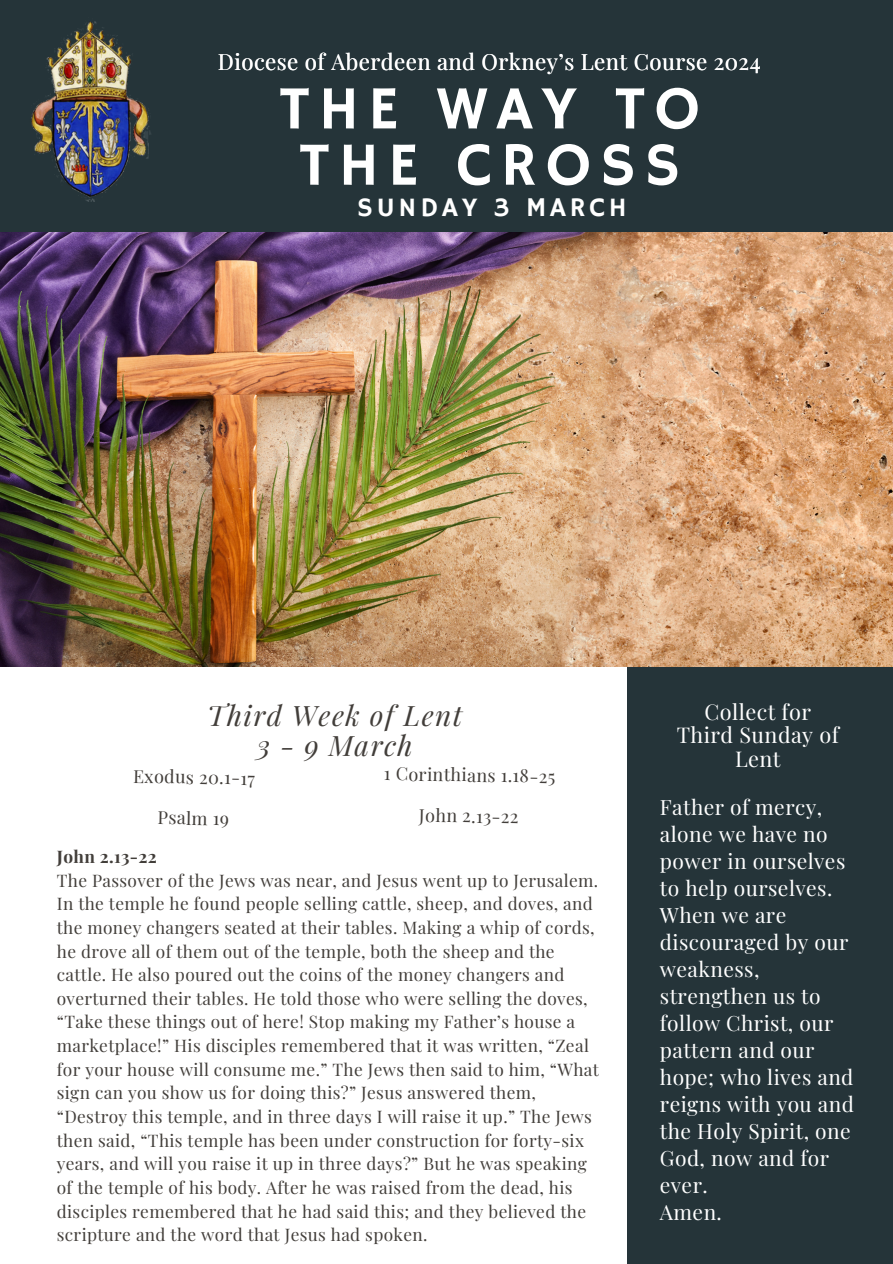
<style>
.page{position:relative;width:893px;height:1264px;background:#fff}
.page>*{position:absolute;margin:0;border:0;box-sizing:border-box;transform-origin:0 0}
.t1{font:61.5px/56.2px "Hammersmith One";letter-spacing:.14em;color:#fff;text-align:center}
.t2{font:italic 28.05px/30.3px "Playfair Display";letter-spacing:.05em;color:#423e3a;text-align:center}
.t3{font:27px "Hammersmith One";letter-spacing:.14em;color:#fff}
.t4{font:22.2px "Playfair Display";letter-spacing:.02em;color:#fff}
.t5{font:21.6px/23.7px "Playfair Display";letter-spacing:.02em;color:#fff;text-align:center}
.t6{font:21px/27px "Playfair Display";letter-spacing:.02em;color:#fff}
.t7{font:18px "Playfair Display";color:#423e3a}
.t8{font:17.25px/23.7px "Playfair Display";letter-spacing:.02em;color:#423e3a}
.t9{font:700 17.25px "Playfair Display";letter-spacing:.02em;color:#423e3a}
</style>
<div class="page">
<div style="left:627px;top:634px;width:265px;height:629px;background:#253439"></div>
<img style="left:0;top:232px;width:892px;height:434px">
<div style="left:0;top:0;width:892px;height:232px;background:#253439"></div>
<img style="left:31px;top:21px;width:120px;height:180px">
<p class="t4" style="left:218px;top:46px;width:544px">Diocese of Aberdeen and Orkney’s Lent Course 2024</p>
<p class="t1" style="left:279px;top:83px;width:422px">THE WAY TO<br>THE CROSS</p>
<p class="t3" style="left:357px;top:192px;width:271px">SUNDAY 3 MARCH</p>
<p class="t2" style="left:207px;top:699px;width:257px">Third Week of Lent<br>3 - 9 March</p>
<h3 class="t7" style="left:133px;top:763px;width:123px;rotate:1deg">Exodus 20.1-17</h3>
<h1 class="t7" style="left:158px;top:804px;width:73px;rotate:1deg">Psalm 19</h1>
<p class="t7" style="left:384px;top:760px;width:173px;rotate:1deg">1 Corinthians 1.18-25</p>
<p class="t7" style="left:419px;top:802px;width:101px;rotate:1deg">John 2.13-22</p>
<h3 class="t9" style="left:57px;top:844px;width:101px">John 2.13-22</h3>
<h2 class="t8" style="left:57px;top:867px;width:543px">The Passover of the Jews was near, and Jesus went up to Jerusalem.<br>In the temple he found people selling cattle, sheep, and doves, and the money changers seated at their tables. Making a whip of cords, he drove all of them out of the temple, both the sheep and the cattle. He also poured out the coins of the money changers and overturned their tables. He told those who were selling the doves, “Take these things out of here! Stop making my Father’s house a marketplace!” His disciples remembered that it was written, “Zeal for your house will consume me.” The Jews then said to him, “What sign can you show us for doing this?” Jesus answered them, “Destroy this temple, and in three days I will raise it up.” The Jews then said, “This temple has been under construction for forty-six years, and will you raise it up in three days?” But he was speaking of the temple of his body. After he was raised from the dead, his disciples remembered that he had said this; and they believed the scripture and the word that Jesus had spoken.</h2>
<p class="t5" style="left:676px;top:699px;width:164px">Collect for<br>Third Sunday of<br>Lent</p>
<h3 class="t6" style="left:660px;top:792px;width:195px">Father of mercy, alone we have no power in ourselves to help ourselves.<br>When we are discouraged by our weakness, strengthen us to follow Christ, our pattern and our hope; who lives and reigns with you and the Holy Spirit, one<br>God, now and for ever.<br>Amen.</h3>
</div>
